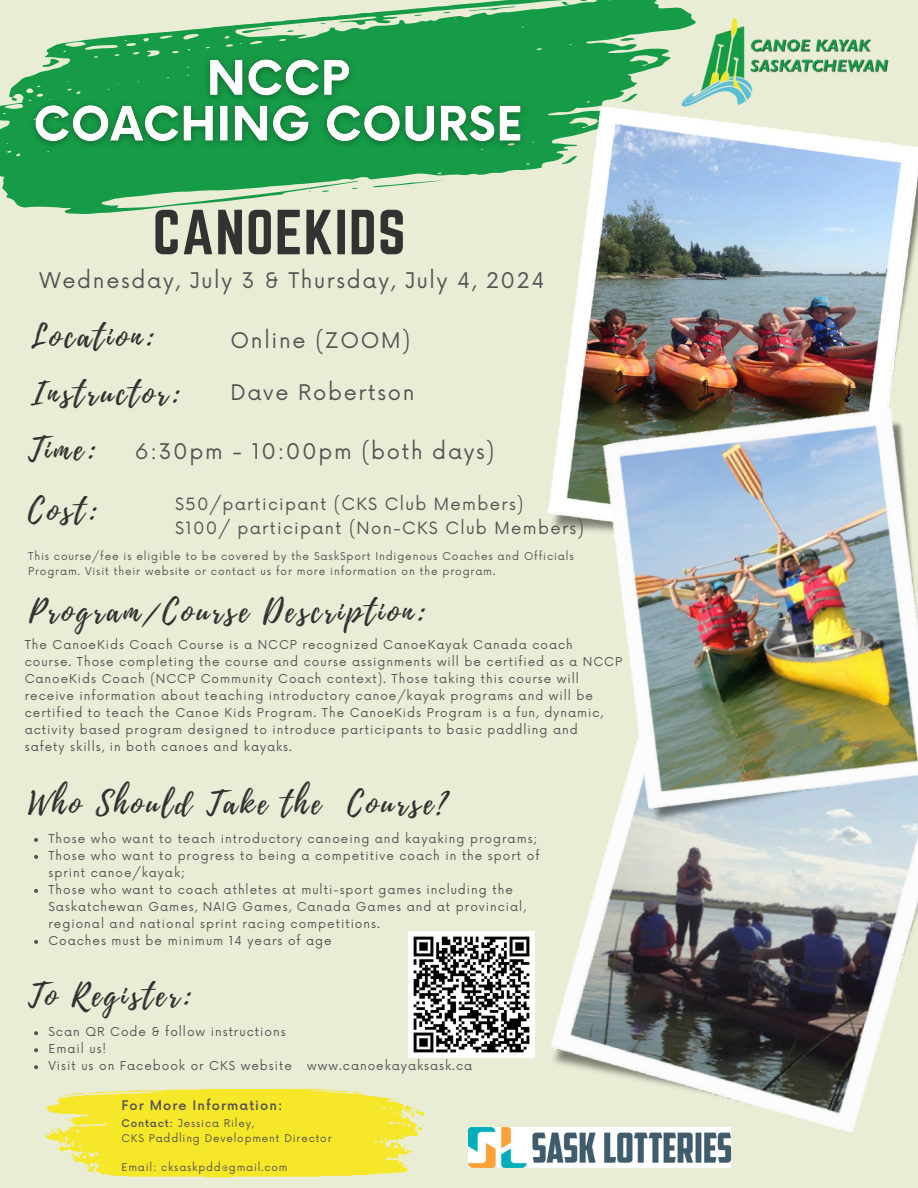
<style>
.page{position:relative;width:918px;height:1188px;background:#e9edd5}
.page>*{position:absolute;margin:0;border:0;box-sizing:border-box;transform-origin:0 0}
.t1{font:55.65px "Norwester";letter-spacing:.02em;color:#323232}
.t2{font:31.05px "Playlist Script";letter-spacing:.1em;color:#323232}
.t3{font:21px "Now";letter-spacing:.08em;color:#545454}
.t4{font:16.5px/23.7px "Now";letter-spacing:.08em;color:#545454}
.t5{font:500 12.9px "Now";letter-spacing:.08em;color:#545454}
.t6{font:12px/17px "Now";letter-spacing:.08em;color:#545454}
.t7{font:10.5px/14.9px "Now";letter-spacing:.08em;color:#545454}
.t8{font:10.35px "Now";letter-spacing:.08em;color:#545454}
.s1{font-weight:500}
</style>
<div class="page">
<svg style="left:59px;top:0;width:633px;height:71px"></svg>
<svg style="left:620px;top:37px;width:15px;height:4px"></svg>
<svg style="left:241px;top:28px;width:32px;height:6px"></svg>
<svg style="left:468px;top:6px;width:47px;height:6px"></svg>
<svg style="left:561px;top:1px;width:8px;height:5px"></svg>
<svg style="left:414px;top:14px;width:8px;height:2px"></svg>
<svg style="left:443px;top:12px;width:8px;height:2px"></svg>
<svg style="left:287px;top:25px;width:17px;height:7px"></svg>
<svg style="left:0;top:44px;width:644px;height:170px;fill:#169c47"></svg>
<svg style="left:373px;top:179px;width:72px;height:9px"></svg>
<svg style="left:559px;top:99px;width:16px;height:5px"></svg>
<svg style="left:322px;top:190px;width:7px;height:2px"></svg>
<img style="left:549px;top:108px;width:369px;height:421px">
<img style="left:545px;top:845px;width:373px;height:287px">
<svg style="left:43px;top:1089px;width:381px;height:89px;background:#f3e745"></svg>
<img style="left:409px;top:932px;width:126px;height:126px">
<img style="left:468px;top:1128px;width:263px;height:39px">
<img style="left:681px;top:18px;width:208px;height:89px">
<img style="left:558px;top:372px;width:360px;height:473px">
<img style="left:23px;top:48px;width:510px;height:107px">
<svg style="left:34px;top:1031px;width:4px;height:4px"></svg>
<svg style="left:34px;top:1048px;width:4px;height:4px"></svg>
<svg style="left:34px;top:1065px;width:4px;height:4px"></svg>
<svg style="left:34px;top:838px;width:4px;height:4px"></svg>
<svg style="left:34px;top:855px;width:4px;height:4px"></svg>
<svg style="left:34px;top:889px;width:4px;height:4px"></svg>
<svg style="left:34px;top:940px;width:4px;height:4px"></svg>
<h4 class="t1" style="left:153px;top:199px;width:254px">CANOEKIDS</h4>
<h3 class="t3" style="left:39px;top:269px;width:506px">Wednesday, July 3 &amp; Thursday, July 4, 2024</h3>
<h3 class="t2" style="left:31px;top:315px;width:125px">Location:</h3>
<h4 class="t3" style="left:231px;top:328px;width:181px">Online (ZOOM)</h4>
<h5 class="t2" style="left:31px;top:372px;width:151px">Instructor:</h5>
<p class="t3" style="left:230px;top:381px;width:186px">Dave Robertson</p>
<p class="t2" style="left:28px;top:427px;width:69px">Time:</p>
<h3 class="t3" style="left:135px;top:440px;width:361px">6:30pm - 10:00pm (both days)</h3>
<h6 class="t2" style="left:28px;top:489px;width:71px">Cost:</h6>
<p class="t4" style="left:175px;top:493px;width:410px">$50/participant (CKS Club Members)<br>$100/ participant (Non-CKS Club Members)</p>
<h3 class="t7" style="left:28px;top:549px;width:547px">This course/fee is eligible to be covered by the SaskSport Indigenous Coaches and Officials<br>Program. Visit their website or contact us for more information on the program.</h3>
<h3 class="t2" style="left:29px;top:589px;width:398px">Program/Course Description:</h3>
<h4 class="t6" style="left:25px;top:637px;width:599px">The CanoeKids Coach Course is a NCCP recognized CanoeKayak Canada coach course. Those completing the course and course assignments will be certified as a NCCP CanoeKids Coach (NCCP Community Coach context). Those taking this course will receive information about teaching introductory canoe/kayak programs and will be certified to teach the Canoe Kids Program. The CanoeKids Program is a fun, dynamic, activity based program designed to introduce participants to basic paddling and<br>safety skills, in both canoes and kayaks.</h4>
<p class="t2" style="left:28px;top:781px;width:420px">Who Should Take the Course?</p>
<p class="t6" style="left:48px;top:831px;width:491px">Those who want to teach introductory canoeing and kayaking programs;</p>
<p class="t6" style="left:48px;top:848px;width:493px">Those who want to progress to being a competitive coach in the sport of sprint canoe/kayak;</p>
<p class="t6" style="left:48px;top:882px;width:479px">Those who want to coach athletes at multi-sport games including the<br>Saskatchewan Games, NAIG Games, Canada Games and at provincial, regional and national sprint racing competitions.</p>
<p class="t6" style="left:48px;top:933px;width:285px">Coaches must be minimum 14 years of age</p>
<p class="t2" style="left:28px;top:973px;width:165px">To Register:</p>
<h3 class="t6" style="left:48px;top:1024px;width:239px">Scan QR Code &amp; follow instructions</h3>
<p class="t6" style="left:48px;top:1041px;width:59px">Email us!</p>
<p class="t6" style="left:48px;top:1058px;width:245px">Visit us on Facebook or CKS website</p>
<p class="t6" style="left:307px;top:1058px;width:166px">www.canoekayaksask.ca</p>
<p class="t5" style="left:122px;top:1098px;width:162px">For More Information:</p>
<p class="t8" style="left:122px;top:1117px;width:134px"><span class="s1">Contact:</span> Jessica Riley,</p>
<h3 class="t8" style="left:122px;top:1132px;width:212px">CKS Paddling Development Director</h3>
<p class="t8" style="left:122px;top:1161px;width:168px">Email: cksaskpdd@gmail.com</p>
</div>
